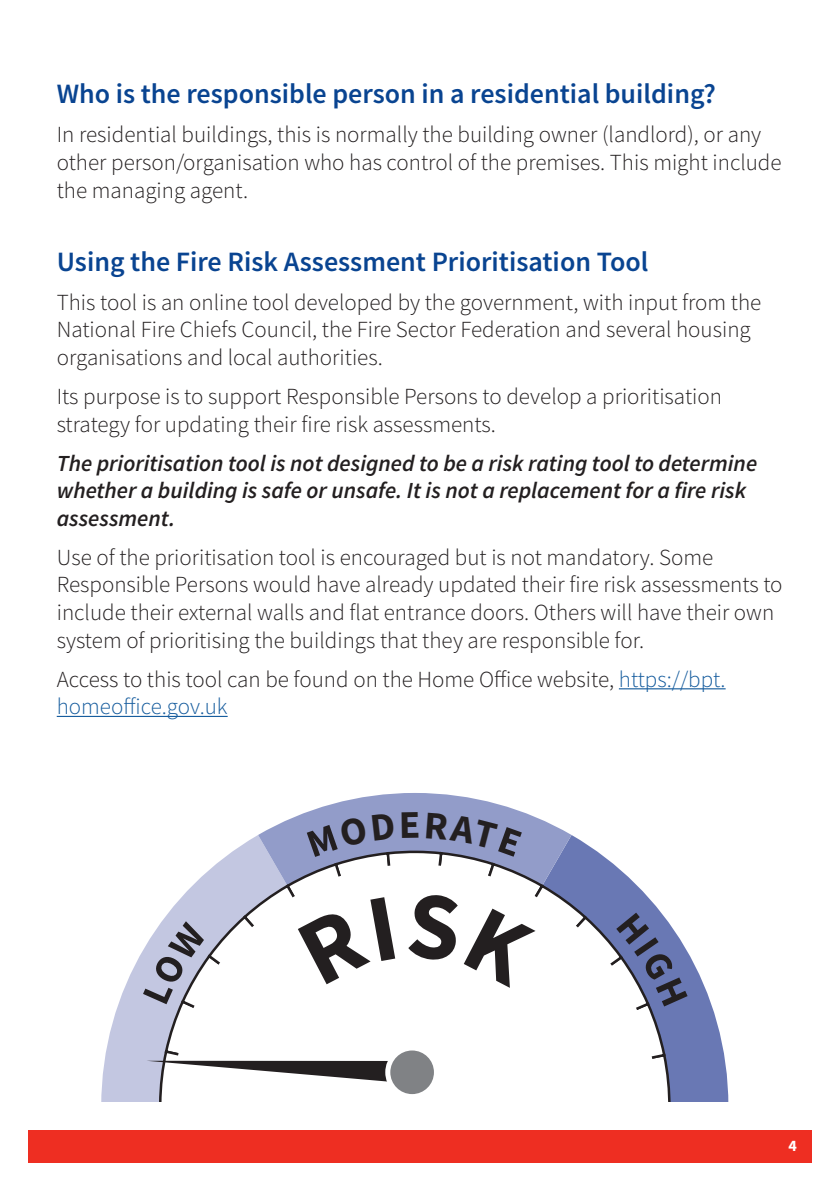
<style>
.page{position:relative;width:840px;height:1191px;background:#fff}
.page>*{position:absolute;margin:0;border:0;box-sizing:border-box;transform-origin:0 0}
.Sub_heading{font:600 28px "Source Sans Pro";color:#094491}
.Body_text{font:300 23px/27.6px "Source Sans Pro";color:#231f20}
.Body_text-2{font:italic 600 23px/27.6px "Source Sans Pro";color:#231f20}
.t1{font:700 16px "Source Sans Pro";color:#fff}
.s1{color:#175d9e}
</style>
<div class="page">
<div style="left:28px;top:1129px;width:783px;height:33px;background:#ee2e22"></div>
<hr style="left:618px;top:688px;width:107px;height:1px;background:#175d9e">
<hr style="left:57px;top:716px;width:170px;height:1px;background:#175d9e">
<svg style="left:687px;top:951px;width:41px;height:150px;fill:#6978b4"></svg>
<svg style="left:101px;top:951px;width:42px;height:150px;fill:#c3c7e1"></svg>
<svg style="left:307px;top:793px;width:215px;height:19px;fill:#929cc9"></svg>
<svg style="left:143px;top:812px;width:544px;height:289px"></svg>
<p class="Sub_heading" style="left:57px;top:76px;width:660px">Who is the responsible person in a residential building?</p>
<p class="Body_text" style="left:57px;top:121px;width:726px">In residential buildings, this is normally the building owner (landlord), or any other person/organisation who has control of the premises. This might include the managing agent.</p>
<p class="Sub_heading" style="left:57px;top:243px;width:592px">Using the Fire Risk Assessment Prioritisation Tool</p>
<p class="Body_text" style="left:57px;top:288px;width:705px">This tool is an online tool developed by the government, with input from the<br>National Fire Chiefs Council, the Fire Sector Federation and several housing organisations and local authorities.</p>
<p class="Body_text" style="left:57px;top:382px;width:666px">Its purpose is to support Responsible Persons to develop a prioritisation strategy for updating their fire risk assessments.</p>
<p class="Body_text-2" style="left:57px;top:449px;width:701px">The prioritisation tool is not designed to be a risk rating tool to determine whether a building is safe or unsafe. It is not a replacement for a fire risk assessment.</p>
<p class="Body_text" style="left:57px;top:543px;width:727px">Use of the prioritisation tool is encouraged but is not mandatory. Some Responsible Persons would have already updated their fire risk assessments to include their external walls and flat entrance doors. Others will have their own system of prioritising the buildings that they are responsible for.</p>
<p class="Body_text" style="left:57px;top:665px;width:670px">Access to this tool can be found on the Home Office website, <span class="s1">https://bpt. homeoffice.gov.uk</span></p>
<p class="t1" style="left:787px;top:1134px;width:10px">4</p>
</div>
